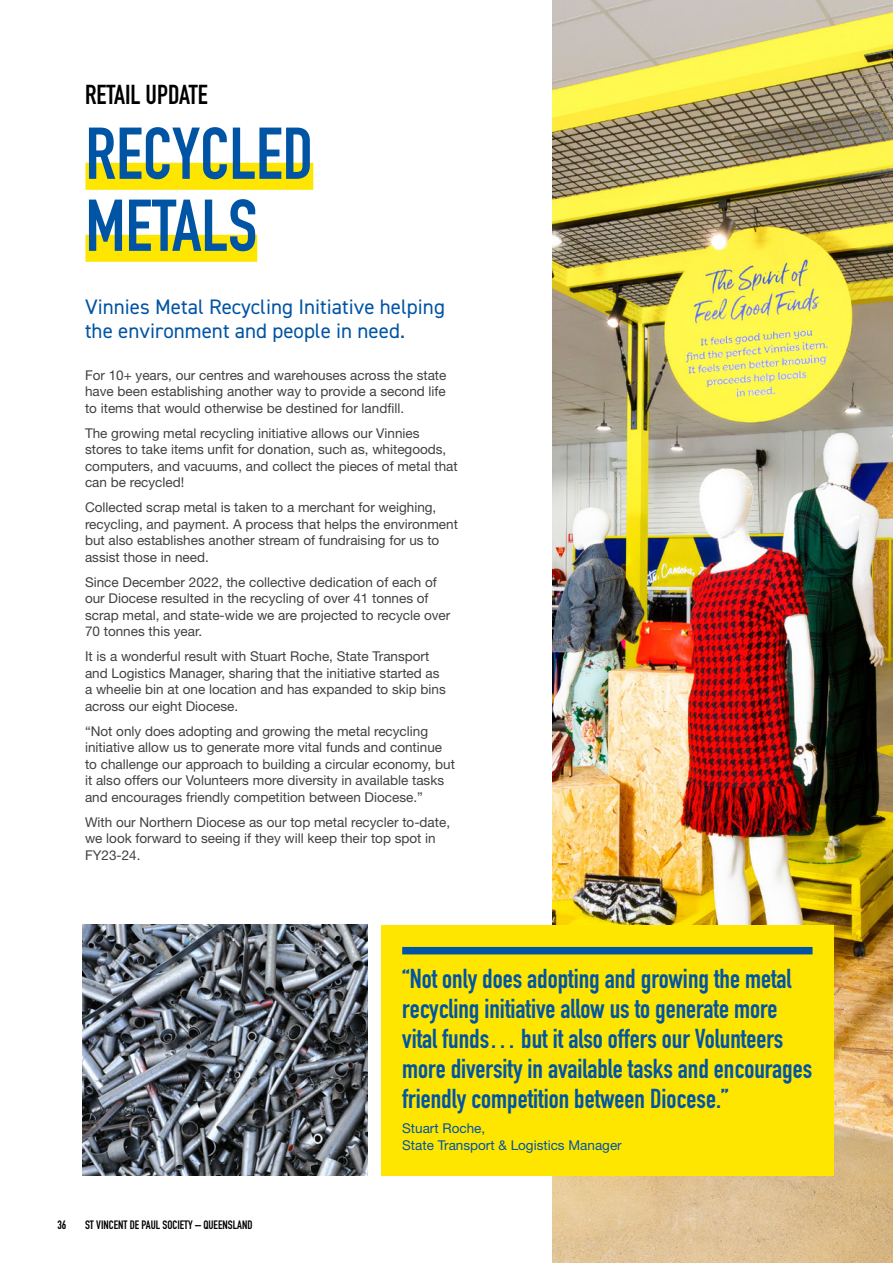
<style>
.page{position:relative;width:893px;height:1263px;background:#fff}
.page>*{position:absolute;margin:0;border:0;box-sizing:border-box;transform-origin:0 0}
.t1{font:700 72px/72px "DIN Condensed";color:#0054a4}
.t2{font:700 27px/30px "DIN Condensed";color:#0054a4}
.t3{font:700 27px "DIN Condensed";color:#000}
.t4{font:21px/24px "DIN2014";color:#0054a4}
.t5{font:13.5px/16.5px "Helvetica Neue LT Std";color:#414042}
.t6{font:13.5px/16.5px "Helvetica Neue LT Std";color:#0054a4}
.t7{font:700 12px "DIN Condensed";color:#000}
</style>
<div class="page">
<img style="left:553px;top:0;width:340px;height:1263px">
<div style="left:85px;top:163px;width:228px;height:27px;background:#ffe600"></div>
<div style="left:85px;top:235px;width:172px;height:27px;background:#ffe600"></div>
<img style="left:82px;top:924px;width:286px;height:251px">
<div style="left:381px;top:924px;width:453px;height:251px;background:#ffe600"></div>
<div style="left:402px;top:947px;width:410px;height:7px;background:#0054a4"></div>
<h2 class="t3" style="left:85px;top:77px;width:124px">RETAIL UPDATE</h2>
<h1 class="t1" style="left:85px;top:117px;width:229px">RECYCLED<br>METALS</h1>
<h3 class="t4" style="left:85px;top:294px;width:361px">Vinnies Metal Recycling Initiative helping the environment and people in need.</h3>
<p class="t5" style="left:85px;top:366px;width:363px;text-align:justify">For 10+ years, our centres and warehouses across the state have been establishing another way to provide a second life to items that would otherwise be destined for landfill.</p>
<p class="t5" style="left:85px;top:424px;width:374px">The growing metal recycling initiative allows our Vinnies stores to take items unfit for donation, such as, whitegoods, computers, and vacuums, and collect the pieces of metal that can be recycled!</p>
<p class="t5" style="left:85px;top:499px;width:374px">Collected scrap metal is taken to a merchant for weighing, recycling, and payment. A process that helps the environment but also establishes another stream of fundraising for us to assist those in need.</p>
<p class="t5" style="left:85px;top:573px;width:367px">Since December 2022, the collective dedication of each of our Diocese resulted in the recycling of over 41 tonnes of scrap metal, and state-wide we are projected to recycle over 70 tonnes this year.</p>
<p class="t5" style="left:85px;top:648px;width:362px">It is a wonderful result with Stuart Roche, State Transport and Logistics Manager, sharing that the initiative started as a wheelie bin at one location and has expanded to skip bins across our eight Diocese.</p>
<p class="t5" style="left:85px;top:722px;width:371px">“Not only does adopting and growing the metal recycling initiative allow us to generate more vital funds and continue to challenge our approach to building a circular economy, but it also offers our Volunteers more diversity in available tasks and encourages friendly competition between Diocese.”</p>
<p class="t5" style="left:85px;top:813px;width:367px">With our Northern Diocese as our top metal recycler to-date, we look forward to seeing if they will keep their top spot in<br>FY23-24.</p>
<p class="t7" style="left:57px;top:1216px;width:10px">36</p>
<p class="t7" style="left:85px;top:1216px;width:169px">ST VINCENT DE PAUL SOCIETY – QUEENSLAND</p>
<h2 class="t2" style="left:402px;top:964px;width:412px">“Not only does adopting and growing the metal recycling initiative allow us to generate more vital funds… but it also offers our Volunteers more diversity in available tasks and encourages friendly competition between Diocese.”</h2>
<p class="t6" style="left:402px;top:1120px;width:221px">Stuart Roche,<br>State Transport &amp; Logistics Manager</p>
</div>
